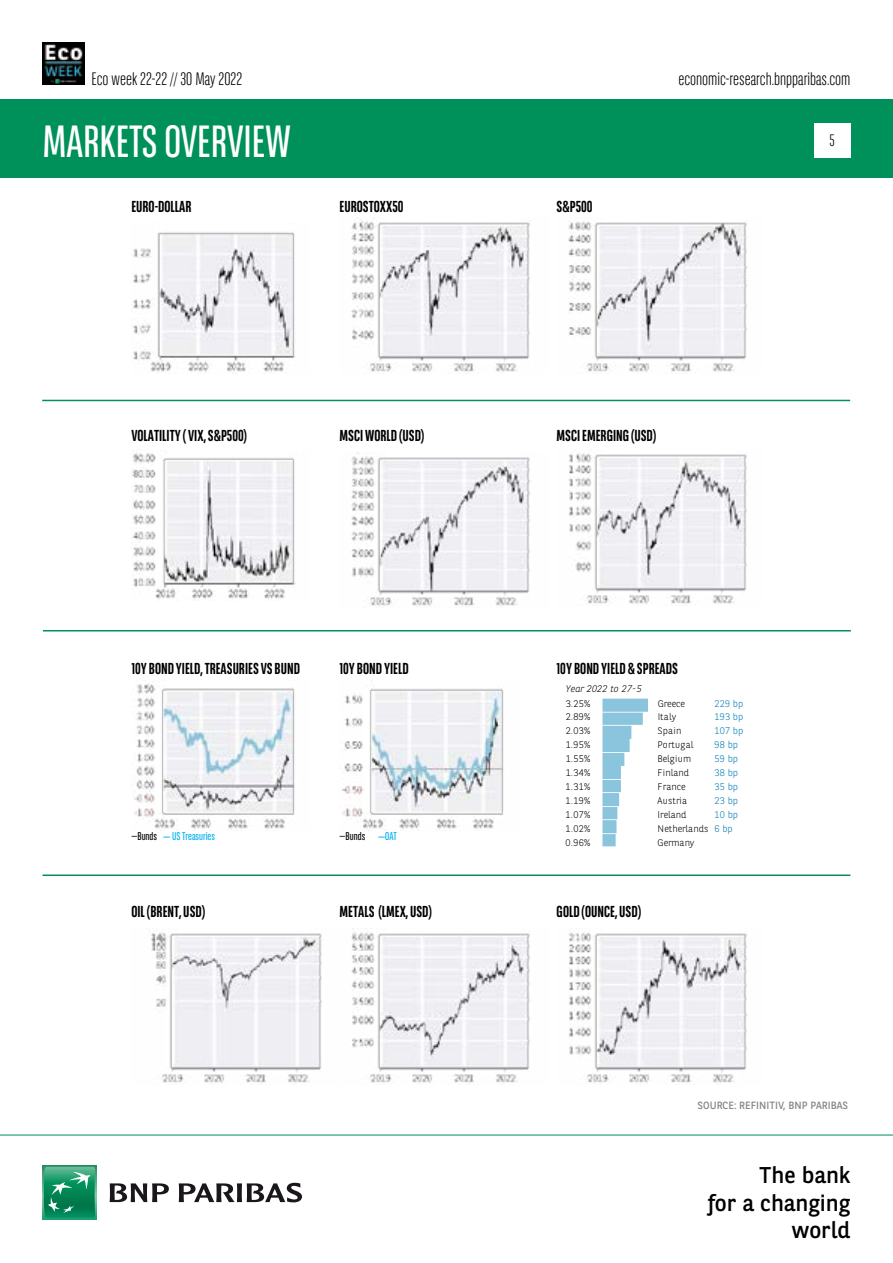
<style>
.page{position:relative;width:893px;height:1263px;background:#fff}
.page>*{position:absolute;margin:0;border:0;box-sizing:border-box;transform-origin:0 0}
.t1{font:45px "BNPP Sans Condensed";color:#fff}
.t2{font:22.8px/27.3px "BNPP Sans";color:#000;text-align:right}
.t3{font:300 18px "BNPP Sans Condensed";color:#000}
.t4{font:300 16.5px "BNPP Sans Condensed";color:#000}
.t5{font:700 15.9px "BNPP Sans Condensed";color:#000}
.t6{font:11.25px "BNPP Sans Condensed";color:#00b0f0}
.t7{font:11.25px "BNPP Sans Condensed";color:#000}
.t8{font:10.5px "BNPP Sans";color:#878787}
.t9{font:300 9.6px "BNPP Sans";letter-spacing:.01em;color:#000}
.t10{font:300 9.6px "BNPP Sans";letter-spacing:.015em;color:#007cb1}
.t11{font:italic 300 9.6px "BNPP Sans";letter-spacing:.015em;color:#000}
.t12{font:300 9.6px "BNPP Sans";letter-spacing:-.02em;color:#000}
.t13{font:300 9.6px "BNPP Sans";letter-spacing:-.015em;color:#000}
.s1{color:#000}
.s2{font-family:"Courier New"}
.s3{font-family:"Courier New";color:#00b0f0}
.s4{color:#00b0f0}
.s5{color:#007cb1}
</style>
<div class="page">
<div style="left:1px;top:99px;width:892px;height:78px;background:#00915b"></div>
<svg style="left:43px;top:1166px;width:53px;height:53px"></svg>
<svg style="left:44px;top:1167px;width:51px;height:51px;background:#26996e"></svg>
<svg style="left:110px;top:1183px;width:59px;height:19px"></svg>
<svg style="left:179px;top:1183px;width:123px;height:19px"></svg>
<hr style="left:0;top:1135px;width:893px;height:1px;background:#00915b">
<div style="left:814px;top:123px;width:36px;height:34px;background:#fff"></div>
<img style="left:43px;top:43px;width:42px;height:42px">
<img style="left:131px;top:232px;width:165px;height:140px">
<img style="left:351px;top:219px;width:179px;height:153px">
<img style="left:568px;top:221px;width:180px;height:151px">
<img style="left:131px;top:451px;width:165px;height:148px">
<img style="left:351px;top:452px;width:180px;height:154px">
<img style="left:568px;top:453px;width:179px;height:151px">
<img style="left:134px;top:682px;width:161px;height:147px">
<img style="left:342px;top:680px;width:162px;height:149px">
<svg style="left:602px;top:699px;width:46px;height:147px"></svg>
<img style="left:151px;top:932px;width:171px;height:151px">
<img style="left:351px;top:928px;width:180px;height:155px">
<img style="left:569px;top:928px;width:179px;height:155px">
<hr style="left:43px;top:630px;width:808px;height:1px;background:#00915b">
<hr style="left:42px;top:400px;width:808px;height:1px;background:#00915b">
<hr style="left:43px;top:874px;width:807px;height:2px;background:#00915b">
<p class="t3" style="left:91px;top:67px;width:152px">Eco week 22-22 // 30 May 2022</p>
<h1 class="t1" style="left:43px;top:113px;width:249px">MARKETS OVERVIEW</h1>
<p class="t5" style="left:131px;top:197px;width:61px">EURO-DOLLAR</p>
<p class="t5" style="left:340px;top:197px;width:65px">EUROSTOXX50</p>
<p class="t5" style="left:557px;top:197px;width:37px">S&amp;P500</p>
<p class="t3" style="left:678px;top:67px;width:174px">economic-research.bnpparibas.com</p>
<p class="t4" style="left:829px;top:130px;width:7px">5</p>
<p class="t5" style="left:131px;top:426px;width:117px">VOLATILITY ( VIX, S&amp;P500)</p>
<p class="t5" style="left:340px;top:426px;width:86px">MSCI WORLD(USD)</p>
<p class="t5" style="left:557px;top:426px;width:101px">MSCI EMERGING (USD)</p>
<p class="t5" style="left:131px;top:659px;width:170px">10Y BOND YIELD, TREASURIES VS BUND</p>
<p class="t5" style="left:340px;top:659px;width:71px">10Y BOND YIELD</p>
<p class="t5" style="left:557px;top:659px;width:123px">10Y BOND YIELD &amp; SPREADS</p>
<p class="t6" style="left:131px;top:829px;width:85px"><span class="s1">—Bunds</span> <span class="s2">─</span> US Treasuries</p>
<p class="t7" style="left:340px;top:829px;width:59px">—Bunds <span class="s3">─</span><span class="s4">OAT</span></p>
<p class="t11" style="left:566px;top:682px;width:78px">Year 2022 to 27-5</p>
<p class="t9" style="left:566px;top:697px;width:26px">3.25%</p>
<p class="t9" style="left:658px;top:697px;width:29px">Greece</p>
<p class="t10" style="left:715px;top:697px;width:30px">229 bp</p>
<p class="t9" style="left:566px;top:711px;width:26px">2.89%</p>
<p class="t9" style="left:658px;top:711px;width:20px">Italy</p>
<p class="t10" style="left:715px;top:711px;width:30px">193 bp</p>
<p class="t9" style="left:566px;top:724px;width:26px">2.03%</p>
<p class="t9" style="left:658px;top:724px;width:25px">Spain</p>
<p class="t10" style="left:715px;top:724px;width:30px">107 bp</p>
<p class="t9" style="left:566px;top:738px;width:26px">1.95%</p>
<p class="t9" style="left:658px;top:738px;width:38px">Portugal</p>
<p class="t10" style="left:715px;top:738px;width:25px">98 bp</p>
<p class="t9" style="left:566px;top:752px;width:26px">1.55%</p>
<p class="t9" style="left:658px;top:752px;width:35px">Belgium</p>
<p class="t10" style="left:714px;top:752px;width:25px">59 bp</p>
<p class="t9" style="left:566px;top:766px;width:26px">1.34%</p>
<p class="t9" style="left:658px;top:766px;width:33px">Finland</p>
<p class="t10" style="left:714px;top:766px;width:25px">38 bp</p>
<p class="t9" style="left:566px;top:780px;width:26px">1.31%</p>
<p class="t9" style="left:658px;top:780px;width:30px">France</p>
<p class="t10" style="left:714px;top:780px;width:25px">35 bp</p>
<p class="t9" style="left:566px;top:794px;width:26px">1.19%</p>
<p class="t9" style="left:658px;top:794px;width:31px">Austria</p>
<p class="t10" style="left:714px;top:794px;width:25px">23 bp</p>
<p class="t9" style="left:566px;top:808px;width:26px">1.07%</p>
<p class="t12" style="left:658px;top:808px;width:30px">Ireland</p>
<p class="t10" style="left:714px;top:808px;width:25px">10 bp</p>
<p class="t9" style="left:566px;top:822px;width:26px">1.02%</p>
<p class="t13" style="left:658px;top:822px;width:77px">Netherlands <span class="s5">6 bp</span></p>
<p class="t9" style="left:566px;top:836px;width:26px">0.96%</p>
<p class="t12" style="left:658px;top:836px;width:38px">Germany</p>
<p class="t5" style="left:131px;top:902px;width:75px">OIL(BRENT, USD)</p>
<p class="t5" style="left:340px;top:902px;width:94px">METALS (LMEX, USD)</p>
<p class="t5" style="left:557px;top:902px;width:86px">GOLD(OUNCE, USD)</p>
<p class="t8" style="left:698px;top:1098px;width:152px">SOURCE: REFINITIV, BNP PARIBAS</p>
<h2 class="t2" style="left:708px;top:1161px;width:144px">The bank<br>for a changing world</h2>
</div>
